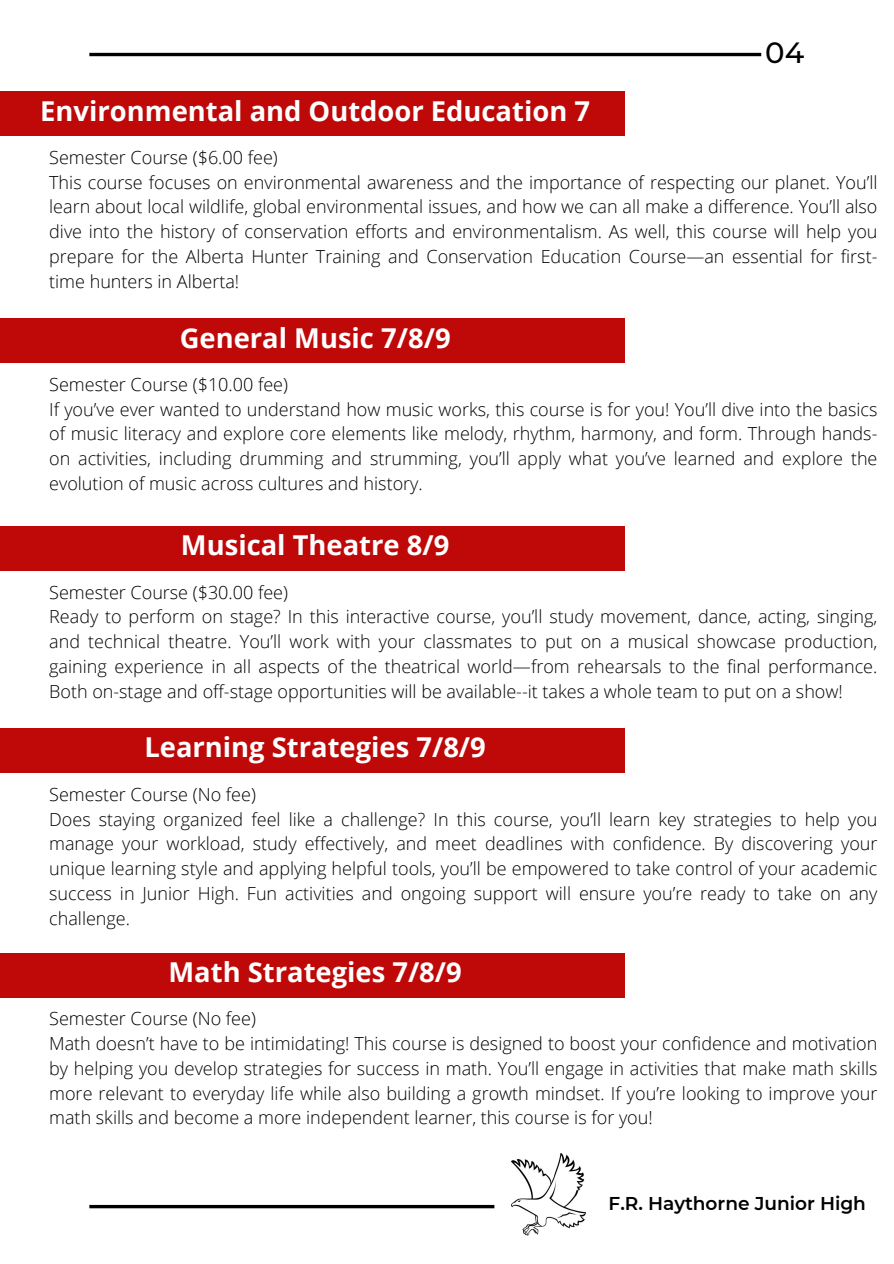
<style>
.page{position:relative;width:894px;height:1264px;background:#fff}
.page>*{position:absolute;margin:0;border:0;box-sizing:border-box;transform-origin:0 0}
.t1{font:500 29.25px "Montserrat";color:#000}
.t2{font:700 27.3px "Open Sans";color:#fff}
.t3{font:600 18.6px "Montserrat";color:#000}
.t4{font:300 18px/24.8px "Open Sans";color:#000;text-align:justify}
</style>
<div class="page">
<svg style="left:89px;top:1204px;width:405px;height:4px;background:#3b3b3b"></svg>
<hr style="left:89px;top:53px;width:672px;height:3px;background:#000">
<div style="left:0;top:91px;width:624px;height:45px;background:#bf0808"></div>
<img style="left:511px;top:1153px;width:74px;height:82px">
<div style="left:0;top:526px;width:624px;height:44px;background:#bf0808"></div>
<div style="left:0;top:728px;width:624px;height:44px;background:#bf0808"></div>
<div style="left:0;top:952px;width:624px;height:45px;background:#bf0808"></div>
<div style="left:0;top:318px;width:624px;height:45px;background:#bf0808"></div>
<p class="t1" style="left:765px;top:35px;width:41px">04</p>
<p class="t2" style="left:40px;top:91px;width:551px">Environmental and Outdoor Education 7</p>
<h1 class="t4" style="left:49px;top:145px;width:230px">Semester Course ($6.00 fee)</h1>
<p class="t4" style="left:49px;top:169px;width:829px">This course focuses on environmental awareness and the importance of respecting our planet. You’ll learn about local wildlife, global environmental issues, and how we can all make a difference. You’ll also dive into the history of conservation efforts and environmentalism. As well, this course will help you prepare for the Alberta Hunter Training and Conservation Education Course—an essential for first&shy;time hunters in Alberta!</p>
<h1 class="t2" style="left:180px;top:318px;width:272px">General Music 7/8/9</h1>
<p class="t4" style="left:49px;top:371px;width:240px">Semester Course ($10.00 fee)</p>
<p class="t4" style="left:49px;top:396px;width:829px">If you’ve ever wanted to understand how music works, this course is for you! You’ll dive into the basics of music literacy and explore core elements like melody, rhythm, harmony, and form. Through hands&shy;on activities, including drumming and strumming, you’ll apply what you’ve learned and explore the evolution of music across cultures and history.</p>
<h1 class="t2" style="left:181px;top:526px;width:270px">Musical Theatre 8/9</h1>
<p class="t4" style="left:49px;top:579px;width:240px">Semester Course ($30.00 fee)</p>
<p class="t4" style="left:49px;top:604px;width:829px">Ready to perform on stage? In this interactive course, you’ll study movement, dance, acting, singing, and technical theatre. You’ll work with your classmates to put on a musical showcase production, gaining experience in all aspects of the theatrical world—from rehearsals to the final performance.<br>Both on-stage and off-stage opportunities will be available--it takes a whole team to put on a show!</p>
<h1 class="t2" style="left:144px;top:728px;width:343px">Learning Strategies 7/8/9</h1>
<p class="t4" style="left:49px;top:781px;width:208px">Semester Course (No fee)</p>
<p class="t4" style="left:49px;top:806px;width:829px">Does staying organized feel like a challenge? In this course, you’ll learn key strategies to help you manage your workload, study effectively, and meet deadlines with confidence. By discovering your unique learning style and applying helpful tools, you’ll be empowered to take control of your academic success in Junior High. Fun activities and ongoing support will ensure you’re ready to take on any challenge.</p>
<h1 class="t2" style="left:168px;top:952px;width:295px">Math Strategies 7/8/9</h1>
<p class="t4" style="left:49px;top:1006px;width:208px">Semester Course (No fee)</p>
<p class="t4" style="left:49px;top:1030px;width:829px">Math doesn’t have to be intimidating! This course is designed to boost your confidence and motivation by helping you develop strategies for success in math. You’ll engage in activities that make math skills more relevant to everyday life while also building a growth mindset. If you’re looking to improve your math skills and become a more independent learner, this course is for you!</p>
<p class="t3" style="left:608px;top:1191px;width:259px">F.R. Haythorne Junior High</p>
</div>
